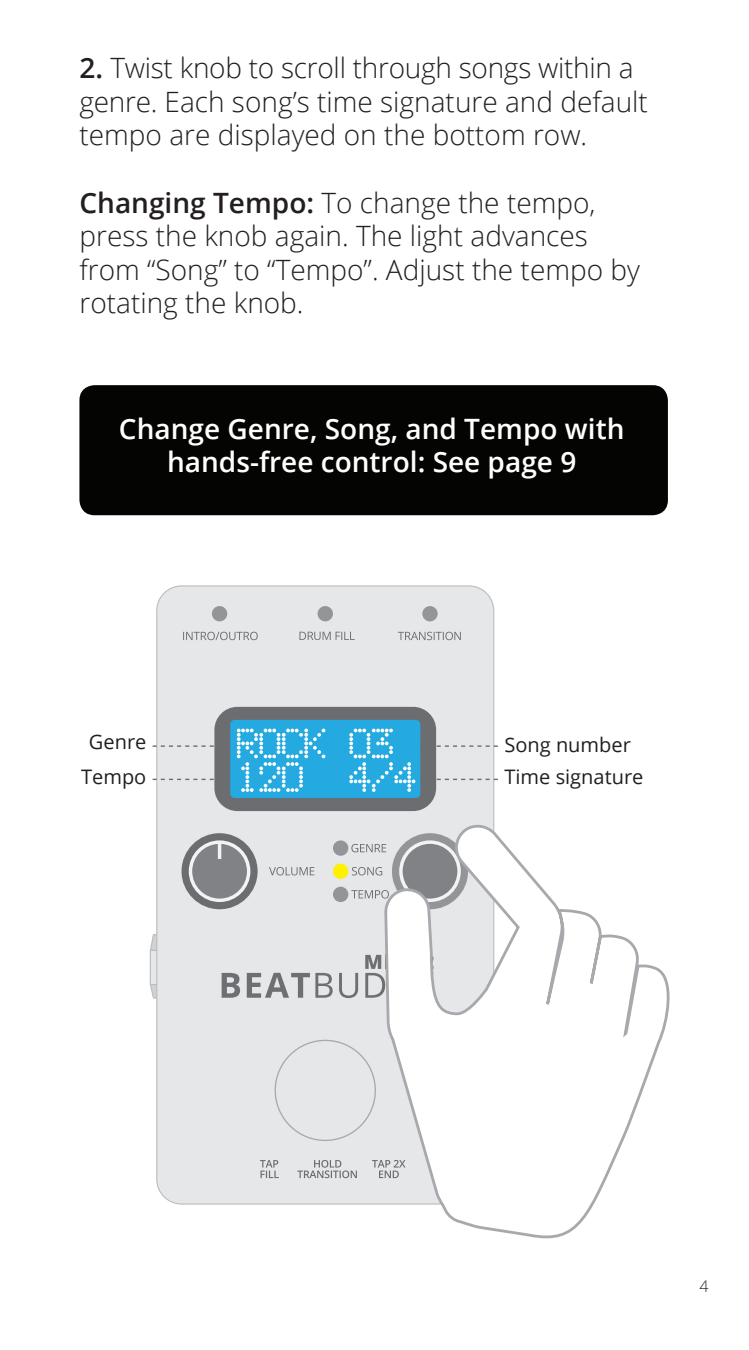
<style>
.page{position:relative;width:749px;height:1350px;background:#fff}
.page>*{position:absolute;margin:0;border:0;box-sizing:border-box;transform-origin:0 0}
.t1{font:300 28px/33.6px "Open Sans";color:#231f20}
.t2{font:600 28px/33.6px "Open Sans";color:#fff;text-align:center}
.t3{font:20px "Open Sans";color:#231f20}
.t4{font:300 16px "Open Sans";color:#231f20}
.s1{font-weight:600}
</style>
<div class="page">
<div style="left:79px;top:385px;width:588px;height:130px;background:#040503;border-radius:15px"></div>
<svg style="left:150px;top:985px;width:6px;height:13px"></svg>
<svg style="left:150px;top:934px;width:6px;height:15px"></svg>
<div style="left:150px;top:949px;width:8px;height:36px;background:#e6e7e9"></div>
<div style="left:156px;top:585px;width:338px;height:611px;background:#e6e7e9"></div>
<div style="left:214px;top:706px;width:222px;height:105px;background:#6c6d70;border-radius:23px"></div>
<div style="left:230px;top:719px;width:190px;height:79px;background:#24aae1;border-radius:5px"></div>
<div style="left:317px;top:606px;width:16px;height:15px;background:#939598;border-radius:50%"></div>
<div style="left:422px;top:606px;width:15px;height:15px;background:#939598;border-radius:50%"></div>
<div style="left:212px;top:606px;width:15px;height:15px;background:#939598;border-radius:50%"></div>
<svg style="left:183px;top:631px;width:75px;height:9px"></svg>
<svg style="left:299px;top:631px;width:55px;height:9px"></svg>
<svg style="left:397px;top:631px;width:63px;height:9px"></svg>
<svg style="left:237px;top:728px;width:88px;height:64px"></svg>
<svg style="left:152px;top:778px;width:63px;height:2px"></svg>
<svg style="left:349px;top:728px;width:148px;height:64px"></svg>
<svg style="left:152px;top:745px;width:63px;height:1px"></svg>
<svg style="left:163px;top:823px;width:507px;height:416px"></svg>
<p class="t1" style="left:79px;top:50px;width:570px"><span class="s1">2.</span> Twist knob to scroll through songs within a genre. Each song’s time signature and default tempo are displayed on the bottom row.</p>
<p class="t1" style="left:79px;top:185px;width:562px"><span class="s1">Changing Tempo:</span> To change the tempo, press the knob again. The light advances from “Song” to “Tempo”. Adjust the tempo by rotating the knob.</p>
<p class="t2" style="left:119px;top:411px;width:507px">Change Genre, Song, and Tempo with hands-free control: See page 9</p>
<p class="t3" style="left:89px;top:728px;width:59px">Genre</p>
<p class="t3" style="left:504px;top:731px;width:128px">Song number</p>
<p class="t3" style="left:81px;top:763px;width:67px">Tempo</p>
<p class="t3" style="left:504px;top:763px;width:140px">Time signature</p>
<p class="t4" style="left:699px;top:1275px;width:11px">4</p>
</div>
